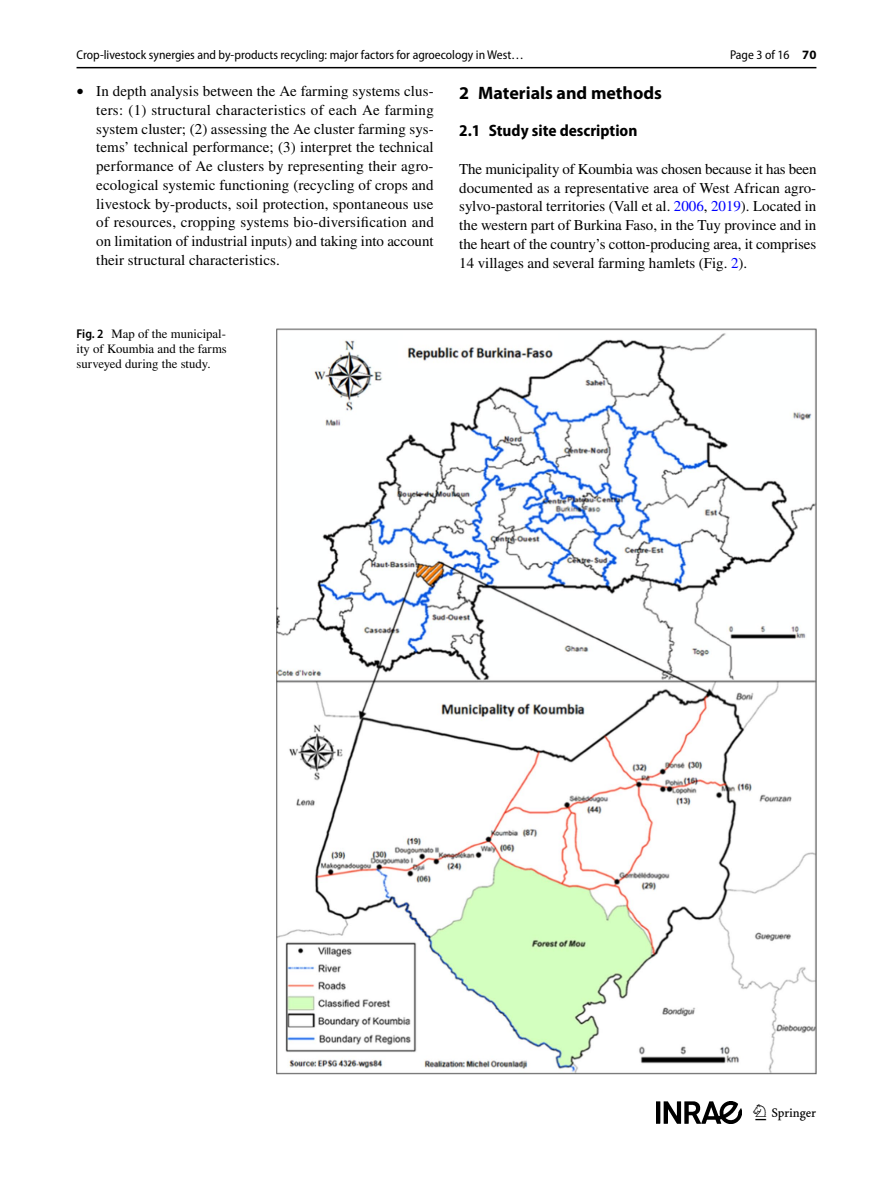
<style>
.page{position:relative;width:893px;height:1187px;background:#fff}
.page>*{position:absolute;margin:0;border:0;box-sizing:border-box;transform-origin:0 0}
.t1{font:22.5px "Springnew Regular 3";color:#000}
.t2{font:700 18px "Myriad Pro";color:#000}
.t3{font:700 semi-condensed 16.5px "Myriad Pro";color:#000}
.t4{font:15px/18.8px "STIX";color:#000;text-align:justify}
.t5{font:12.75px "Myriad Pro Semi Cn 3";color:#000}
.t6{font:12.75px/15px "STIX";color:#000;text-align:justify}
.t7{font:semi-condensed 12.75px "Myriad Pro";color:#000}
.s1{font-weight:700;font-stretch:normal}
.s2{font-size:14.1px}
.s3{color:#00f}
.s4{font-family:"Myriad Pro";font-weight:600;font-stretch:semi-condensed}
</style>
<div class="page">
<hr style="left:77px;top:67px;width:739px;height:1px;background:#000">
<img style="left:656px;top:1101px;width:85px;height:22px">
<img style="left:276px;top:329px;width:540px;height:744px">
<p class="t5" style="left:77px;top:48px;width:449px">Crop‑livestock synergies and by‑products recycling: major factors for agroecology in West…</p>
<p class="t7" style="left:730px;top:48px;width:88px">Page 3 of 16 <span class="s1">70</span></p>
<p class="t4" style="left:96px;top:83px;width:339px;text-indent:-20px"><span class="s2">•</span> In depth analysis between the Ae farming systems clus&shy;ters: (1) structural characteristics of each Ae farming system cluster; (2) assessing the Ae cluster farming sys&shy;tems’ technical performance; (3) interpret the technical performance of Ae clusters by representing their agro&shy;ecological systemic functioning (recycling of crops and livestock by-products, soil protection, spontaneous use of resources, cropping systems bio-diversification and on limitation of industrial inputs) and taking into account their structural characteristics.</p>
<p class="t2" style="left:459px;top:81px;width:204px">2 Materials and methods</p>
<p class="t3" style="left:459px;top:122px;width:180px">2.1 Study site description</p>
<p class="t4" style="left:459px;top:160px;width:359px">The municipality of Koumbia was chosen because it has been documented as a representative area of West African agro&shy;sylvo-pastoral territories (Vall et al. <span class="s3">2006</span>, <span class="s3">2019</span>). Located in the western part of Burkina Faso, in the Tuy province and in the heart of the country’s cotton-producing area, it comprises 14 villages and several farming hamlets (Fig. <span class="s3">2</span>).</p>
<p class="t6" style="left:77px;top:327px;width:152px"><span class="s4">Fig. 2</span> Map of the municipal&shy;ity of Koumbia and the farms surveyed during the study.</p>
<h1 class="t1" style="left:755px;top:1104px;width:62px">1 3</h1>
</div>
